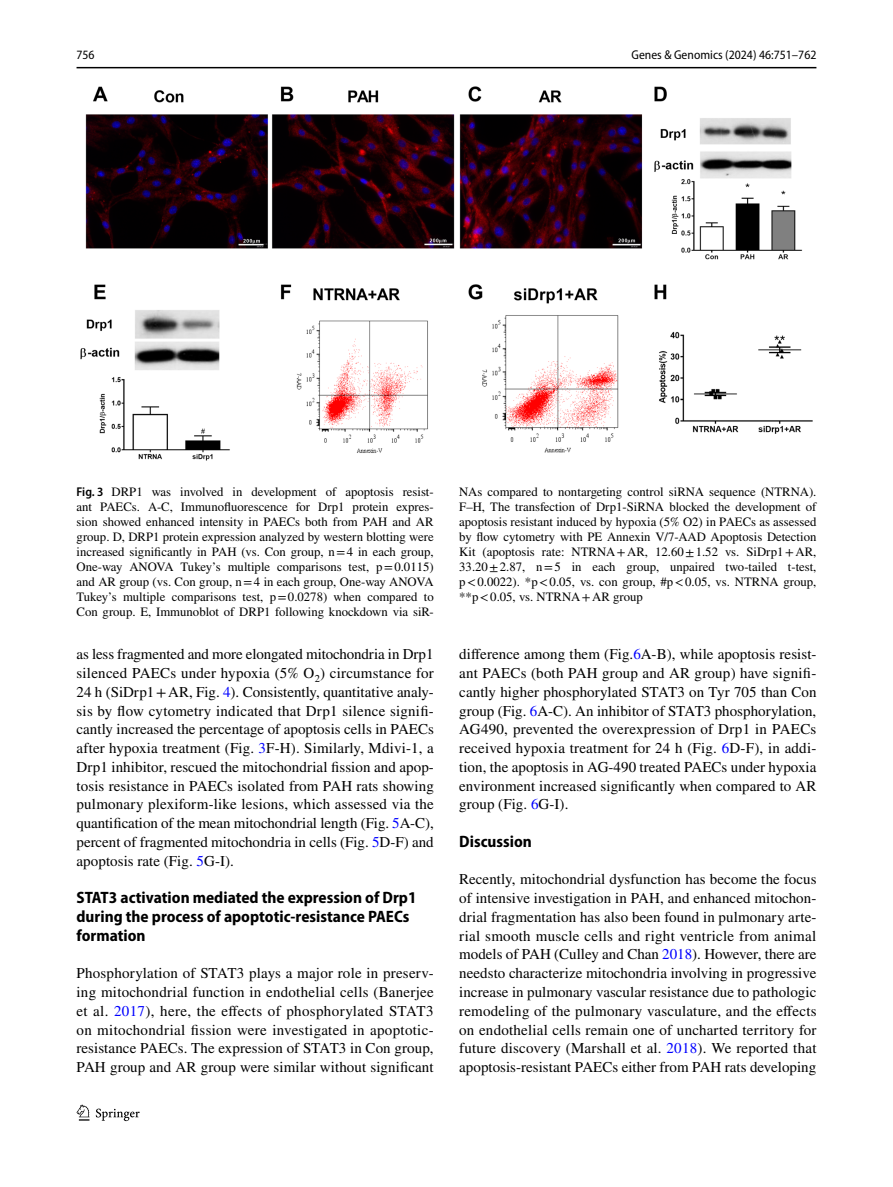
<style>
.page{position:relative;width:893px;height:1187px;background:#fff}
.page>*{position:absolute;margin:0;border:0;box-sizing:border-box;transform-origin:0 0}
.t1{font:700 semi-condensed 16.5px/18.8px "Myriad Pro";color:#000}
.t2{font:15px/18.8px "STIX";letter-spacing:.005em;color:#000;text-align:justify}
.t3{font:12.75px/15px "STIX";color:#000;text-align:justify}
.t4{font:semi-condensed 12.75px "Myriad Pro";color:#000}
.s1{font-family:"Myriad Pro";font-weight:600;font-stretch:semi-condensed}
.s2{color:#00f}
</style>
<div class="page">
<hr style="left:77px;top:67px;width:739px;height:1px;background:#000">
<svg style="left:77px;top:1104px;width:12px;height:16px"></svg>
<svg style="left:96px;top:1108px;width:44px;height:12px"></svg>
<img style="left:81px;top:87px;width:731px;height:374px">
<p class="t4" style="left:77px;top:48px;width:20px">756</p>
<p class="t4" style="left:631px;top:48px;width:186px">Genes &amp; Genomics (2024) 46:751–762</p>
<p class="t3" style="left:77px;top:485px;width:359px"><span class="s1">Fig. 3</span> DRP1 was involved in development of apoptosis resist&shy;ant PAECs. A-C, Immunofluorescence for Drp1 protein expres&shy;sion showed enhanced intensity in PAECs both from PAH and AR group. D, DRP1 protein expression analyzed by western blotting were increased significantly in PAH (vs. Con group, n=4 in each group, One-way ANOVA Tukey’s multiple comparisons test, p=0.0115) and AR group (vs. Con group, n=4 in each group, One-way ANOVA Tukey’s multiple comparisons test, p=0.0278) when compared to Con group. E, Immunoblot of DRP1 following knockdown via siR-</p>
<p class="t3" style="left:459px;top:485px;width:359px">NAs compared to nontargeting control siRNA sequence (NTRNA).<br>F–H, The transfection of Drp1-SiRNA blocked the development of apoptosis resistant induced by hypoxia (5% O2) in PAECs as assessed by flow cytometry with PE Annexin V/7-AAD Apoptosis Detection Kit (apoptosis rate: NTRNA+AR, 12.60±1.52 vs. SiDrp1+AR, 33.20±2.87, n=5 in each group, unpaired two-tailed t-test, p&lt;0.0022). *p&lt;0.05, vs. con group, #p&lt;0.05, vs. NTRNA group, **p&lt;0.05, vs. NTRNA+AR group</p>
<p class="t2" style="left:77px;top:646px;width:359px">as less fragmented and more elongated mitochondria in Drp1 silenced PAECs under hypoxia (5% O<sub>2</sub>) circumstance for 24 h (SiDrp1+AR, Fig. <span class="s2">4</span>). Consistently, quantitative analy&shy;sis by flow cytometry indicated that Drp1 silence signifi&shy;cantly increased the percentage of apoptosis cells in PAECs after hypoxia treatment (Fig. <span class="s2">3</span>F-H). Similarly, Mdivi-1, a Drp1 inhibitor, rescued the mitochondrial fission and apop&shy;tosis resistance in PAECs isolated from PAH rats showing pulmonary plexiform-like lesions, which assessed via the quantification of the mean mitochondrial length (Fig. <span class="s2">5</span>A-C), percent of fragmented mitochondria in cells (Fig. <span class="s2">5</span>D-F) and apoptosis rate (Fig. <span class="s2">5</span>G-I).</p>
<p class="t1" style="left:77px;top:888px;width:341px">STAT3 activation mediated the expression of Drp1 during the process of apoptotic‑resistance PAECs formation</p>
<p class="t2" style="left:77px;top:964px;width:359px">Phosphorylation of STAT3 plays a major role in preserv&shy;ing mitochondrial function in endothelial cells (Banerjee et al. <span class="s2">2017</span>), here, the effects of phosphorylated STAT3 on mitochondrial fission were investigated in apoptotic&shy;resistance PAECs. The expression of STAT3 in Con group, PAH group and AR group were similar without significant</p>
<p class="t2" style="left:459px;top:646px;width:359px">difference among them (Fig.<span class="s2">6</span>A-B), while apoptosis resist&shy;ant PAECs (both PAH group and AR group) have signifi&shy;cantly higher phosphorylated STAT3 on Tyr 705 than Con group (Fig. <span class="s2">6</span>A-C). An inhibitor of STAT3 phosphorylation, AG490, prevented the overexpression of Drp1 in PAECs received hypoxia treatment for 24 h (Fig. <span class="s2">6</span>D-F), in addi&shy;tion, the apoptosis in AG-490 treated PAECs under hypoxia environment increased significantly when compared to AR group (Fig. <span class="s2">6</span>G-I).</p>
<p class="t1" style="left:459px;top:832px;width:74px">Discussion</p>
<p class="t2" style="left:459px;top:871px;width:359px">Recently, mitochondrial dysfunction has become the focus of intensive investigation in PAH, and enhanced mitochon&shy;drial fragmentation has also been found in pulmonary arte&shy;rial smooth muscle cells and right ventricle from animal models of PAH (Culley and Chan <span class="s2">2018</span>). However, there are needsto characterize mitochondria involving in progressive increase in pulmonary vascular resistance due to pathologic remodeling of the pulmonary vasculature, and the effects on endothelial cells remain one of uncharted territory for future discovery (Marshall et al. <span class="s2">2018</span>). We reported that apoptosis-resistant PAECs either from PAH rats developing</p>
</div>
